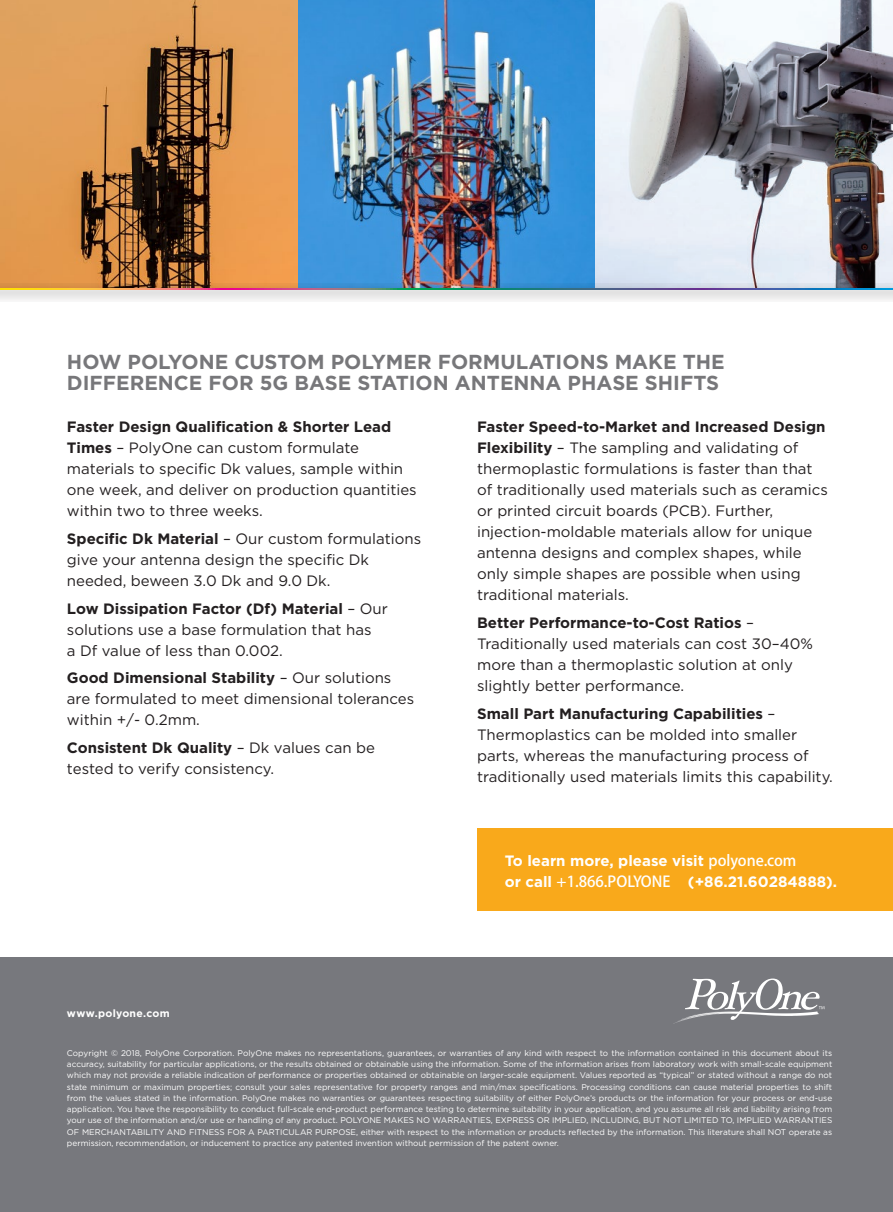
<style>
.page{position:relative;width:893px;height:1212px;background:#fff}
.page>*{position:absolute;margin:0;border:0;box-sizing:border-box;transform-origin:0 0}
.t1{font:700 20.25px/21px "Gotham";color:#77777a}
.t2{font:15px/21px "Gotham";color:#231f20}
.t3{font:700 15px/21px "Gotham";color:#fff}
.t4{font:700 10.5px "Gotham";letter-spacing:.025em;color:#fff}
.t5{font:8.25px/11.2px "Gotham";color:#fff;text-align:justify}
.s1{font-weight:700}
.s2{font-family:"Gotham Ultra G Bpc EUC H";font-weight:400}
</style>
<div class="page">
<img style="left:0;top:0;width:893px;height:283px">
<div style="left:0;top:957px;width:893px;height:255px;background:#77787d"></div>
<svg style="left:675px;top:978px;width:149px;height:45px"></svg>
<div style="left:478px;top:828px;width:415px;height:82px;background:#f9a91b"></div>
<svg style="left:0;top:283px;width:893px;height:17px;background:#cdcbcb"></svg>
<svg style="left:0;top:288px;width:893px;height:2px;background:#78777d"></svg>
<h1 class="t1" style="left:67px;top:351px;width:659px">HOW POLYONE CUSTOM POLYMER FORMULATIONS MAKE THE<br>DIFFERENCE FOR 5G BASE STATION ANTENNA PHASE SHIFTS</h1>
<h2 class="t2" style="left:67px;top:416px;width:351px"><span class="s1">Faster Design Qualification &amp; Shorter Lead Times</span> – PolyOne can custom formulate materials to specific Dk values, sample within one week, and deliver on production quantities within two to three weeks.</h2>
<h2 class="t2" style="left:67px;top:528px;width:356px"><span class="s1">Specific Dk Material</span> – Our custom formulations give your antenna design the specific Dk needed, beween 3.0 Dk and 9.0 Dk.</h2>
<h2 class="t2" style="left:67px;top:597px;width:322px"><span class="s1">Low Dissipation Factor (Df) Material</span> – Our solutions use a base formulation that has<br>a Df value of less than 0.002.</h2>
<h2 class="t2" style="left:67px;top:667px;width:349px"><span class="s1">Good Dimensional Stability</span> – Our solutions are formulated to meet dimensional tolerances within +/- 0.2mm.</h2>
<h2 class="t2" style="left:67px;top:737px;width:309px"><span class="s1">Consistent Dk Quality</span> – Dk values can be tested to verify consistency.</h2>
<p class="t2" style="left:477px;top:416px;width:352px"><span class="s1">Faster Speed-to-Market and Increased Design Flexibility</span> – The sampling and validating of thermoplastic formulations is faster than that of traditionally used materials such as ceramics or printed circuit boards (PCB). Further, injection-moldable materials allow for unique antenna designs and complex shapes, while only simple shapes are possible when using traditional materials.</p>
<h2 class="t2" style="left:477px;top:612px;width:337px"><span class="s1">Better Performance-to-Cost Ratios</span> – Traditionally used materials can cost 30–40% more than a thermoplastic solution at only slightly better performance.</h2>
<h2 class="t2" style="left:477px;top:702px;width:357px"><span class="s1">Small Part Manufacturing Capabilities</span> – Thermoplastics can be molded into smaller parts, whereas the manufacturing process of traditionally used materials limits this capability.</h2>
<h2 class="t3" style="left:505px;top:849px;width:334px">To learn more, please visit <span class="s2">polyone.com<br></span>or call <span class="s2">+1.866.POLYONE</span> (+86.21.60284888).</h2>
<p class="t4" style="left:67px;top:1007px;width:104px">www.polyone.com</p>
<p class="t5" style="left:67px;top:1047px;width:767px">Copyright © 2018, PolyOne Corporation. PolyOne makes no representations, guarantees, or warranties of any kind with respect to the information contained in this document about its accuracy, suitability for particular applications, or the results obtained or obtainable using the information. Some of the information arises from laboratory work with small-scale equipment which may not provide a reliable indication of performance or properties obtained or obtainable on larger-scale equipment. Values reported as “typical” or stated without a range do not state minimum or maximum properties; consult your sales representative for property ranges and min/max specifications. Processing conditions can cause material properties to shift from the values stated in the information. PolyOne makes no warranties or guarantees respecting suitability of either PolyOne’s products or the information for your process or end-use application. You have the responsibility to conduct full-scale end-product performance testing to determine suitability in your application, and you assume all risk and liability arising from your use of the information and/or use or handling of any product. POLYONE MAKES NO WARRANTIES, EXPRESS OR IMPLIED, INCLUDING, BUT NOT LIMITED TO, IMPLIED WARRANTIES OF MERCHANTABILITY AND FITNESS FOR A PARTICULAR PURPOSE, either with respect to the information or products reflected by the information. This literature shall NOT operate as permission, recommendation, or inducement to practice any patented invention without permission of the patent owner.</p>
</div>
